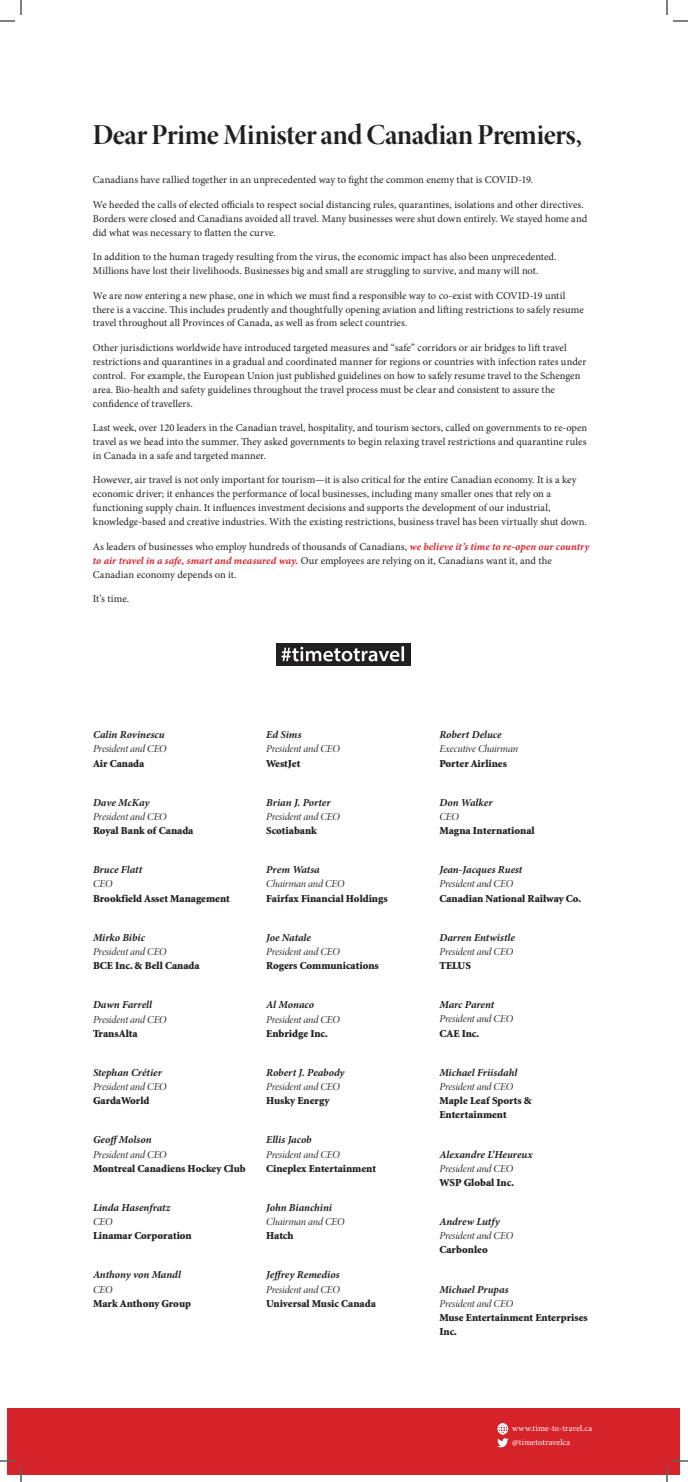
<style>
.page{position:relative;width:688px;height:1482px;background:#fff}
.page>*{position:absolute;margin:0;border:0;box-sizing:border-box;transform-origin:0 0}
.t1{font:29.1px "Minion Pro Bold Disp";letter-spacing:-.02em;color:#231f20}
.t2{font:900 10.7px/14.2px "Minion";color:#231f20}
.t3{font:10.7px "Minion Pro It Disp";letter-spacing:-.01em;color:#231f20}
.t4{font:italic 700 10.7px "Minion Pro";letter-spacing:-.005em;color:#231f20}
.t5{font:10.5px/14px "Minion Pro";letter-spacing:.005em;color:#231f20}
.t6{font:8.7px/14px "Minion Pro";letter-spacing:.015em;color:#fff}
.s1{font-weight:700;font-style:italic;color:#d6232a}
</style>
<div class="page">
<div style="left:8px;top:1408px;width:672px;height:66px;background:#d6232a"></div>
<div style="left:276px;top:644px;width:135px;height:22px;background:#231f20"></div>
<svg style="left:281px;top:646px;width:123px;height:15px"></svg>
<svg style="left:497px;top:1423px;width:11px;height:24px"></svg>
<svg style="left:0;top:0;width:22px;height:22px"></svg>
<svg style="left:0;top:1460px;width:22px;height:22px"></svg>
<svg style="left:666px;top:0;width:22px;height:22px"></svg>
<svg style="left:666px;top:1460px;width:22px;height:22px"></svg>
<h1 class="t1" style="left:92px;top:116px;width:491px">Dear Prime Minister and Canadian Premiers,</h1>
<p class="t5" style="left:93px;top:173px;width:442px">Canadians have rallied together in an unprecedented way to fight the common enemy that is COVID-19.</p>
<p class="t5" style="left:93px;top:198px;width:496px">We heeded the calls of elected officials to respect social distancing rules, quarantines, isolations and other directives.<br>Borders were closed and Canadians avoided all travel. Many businesses were shut down entirely. We stayed home and did what was necessary to flatten the curve.</p>
<p class="t5" style="left:93px;top:250px;width:465px">In addition to the human tragedy resulting from the virus, the economic impact has also been unprecedented.<br>Millions have lost their livelihoods. Businesses big and small are struggling to survive, and many will not.</p>
<p class="t5" style="left:93px;top:288px;width:492px">We are now entering a new phase, one in which we must find a responsible way to co-exist with COVID-19 until there is a vaccine. This includes prudently and thoughtfully opening aviation and lifting restrictions to safely resume travel throughout all Provinces of Canada, as well as from select countries.</p>
<p class="t5" style="left:93px;top:341px;width:495px">Other jurisdictions worldwide have introduced targeted measures and “safe” corridors or air bridges to lift travel restrictions and quarantines in a gradual and coordinated manner for regions or countries with infection rates under control. For example, the European Union just published guidelines on how to safely resume travel to the Schengen area. Bio-health and safety guidelines throughout the travel process must be clear and consistent to assure the confidence of travellers.</p>
<p class="t5" style="left:93px;top:421px;width:496px;text-align:justify">Last week, over 120 leaders in the Canadian travel, hospitality, and tourism sectors, called on governments to re-open travel as we head into the summer. They asked governments to begin relaxing travel restrictions and quarantine rules in Canada in a safe and targeted manner.</p>
<p class="t5" style="left:93px;top:473px;width:496px">However, air travel is not only important for tourism—it is also critical for the entire Canadian economy. It is a key economic driver; it enhances the performance of local businesses, including many smaller ones that rely on a functioning supply chain. It influences investment decisions and supports the development of our industrial, knowledge-based and creative industries. With the existing restrictions, business travel has been virtually shut down.</p>
<p class="t5" style="left:93px;top:539px;width:498px">As leaders of businesses who employ hundreds of thousands of Canadians, <span class="s1">we believe it’s time to re-open our country to air travel in a safe, smart and measured way.</span> Our employees are relying on it, Canadians want it, and the<br>Canadian economy depends on it.</p>
<p class="t5" style="left:93px;top:592px;width:38px">It’s time.</p>
<p class="t4" style="left:93px;top:727px;width:73px">Calin Rovinescu</p>
<p class="t3" style="left:93px;top:742px;width:75px">President and CEO</p>
<p class="t2" style="left:93px;top:756px;width:53px">Air Canada</p>
<p class="t4" style="left:93px;top:795px;width:58px">Dave McKay</p>
<p class="t3" style="left:93px;top:810px;width:75px">President and CEO</p>
<p class="t2" style="left:93px;top:824px;width:102px">Royal Bank of Canada</p>
<p class="t4" style="left:93px;top:862px;width:51px">Bruce Flatt</p>
<p class="t3" style="left:93px;top:877px;width:21px">CEO</p>
<p class="t2" style="left:93px;top:892px;width:138px">Brookfield Asset Management</p>
<p class="t4" style="left:93px;top:930px;width:53px">Mirko Bibic</p>
<p class="t3" style="left:93px;top:945px;width:75px">President and CEO</p>
<p class="t2" style="left:93px;top:959px;width:108px">BCE Inc. &amp; Bell Canada</p>
<p class="t4" style="left:93px;top:997px;width:61px">Dawn Farrell</p>
<p class="t3" style="left:93px;top:1012px;width:75px">President and CEO</p>
<p class="t2" style="left:93px;top:1027px;width:46px">TransAlta</p>
<p class="t4" style="left:93px;top:1065px;width:71px">Stephan Crétier</p>
<p class="t3" style="left:93px;top:1080px;width:75px">President and CEO</p>
<p class="t2" style="left:93px;top:1094px;width:58px">GardaWorld</p>
<p class="t4" style="left:93px;top:1132px;width:60px">Geoff Molson</p>
<p class="t3" style="left:93px;top:1148px;width:75px">President and CEO</p>
<p class="t2" style="left:93px;top:1162px;width:154px">Montreal Canadiens Hockey Club</p>
<p class="t4" style="left:93px;top:1200px;width:79px">Linda Hasenfratz</p>
<p class="t3" style="left:93px;top:1215px;width:21px">CEO</p>
<p class="t2" style="left:93px;top:1229px;width:100px">Linamar Corporation</p>
<p class="t4" style="left:93px;top:1267px;width:89px">Anthony von Mandl</p>
<p class="t3" style="left:93px;top:1283px;width:21px">CEO</p>
<p class="t2" style="left:93px;top:1297px;width:100px">Mark Anthony Group</p>
<p class="t4" style="left:266px;top:727px;width:37px">Ed Sims</p>
<p class="t3" style="left:266px;top:742px;width:75px">President and CEO</p>
<p class="t2" style="left:266px;top:756px;width:36px">WestJet</p>
<p class="t4" style="left:266px;top:795px;width:66px">Brian J. Porter</p>
<p class="t3" style="left:266px;top:810px;width:75px">President and CEO</p>
<p class="t2" style="left:266px;top:824px;width:52px">Scotiabank</p>
<p class="t4" style="left:266px;top:862px;width:55px">Prem Watsa</p>
<p class="t3" style="left:266px;top:877px;width:80px">Chairman and CEO</p>
<p class="t2" style="left:266px;top:891px;width:123px">Fairfax Financial Holdings</p>
<p class="t4" style="left:266px;top:930px;width:46px">Joe Natale</p>
<p class="t3" style="left:266px;top:945px;width:75px">President and CEO</p>
<p class="t2" style="left:266px;top:959px;width:114px">Rogers Communications</p>
<p class="t4" style="left:266px;top:997px;width:49px">Al Monaco</p>
<p class="t3" style="left:266px;top:1012px;width:75px">President and CEO</p>
<p class="t2" style="left:266px;top:1027px;width:63px">Enbridge Inc.</p>
<p class="t4" style="left:266px;top:1065px;width:80px">Robert J. Peabody</p>
<p class="t3" style="left:266px;top:1080px;width:75px">President and CEO</p>
<p class="t2" style="left:266px;top:1094px;width:65px">Husky Energy</p>
<p class="t4" style="left:266px;top:1132px;width:47px">Ellis Jacob</p>
<p class="t3" style="left:266px;top:1147px;width:75px">President and CEO</p>
<p class="t2" style="left:266px;top:1162px;width:111px">Cineplex Entertainment</p>
<p class="t4" style="left:266px;top:1200px;width:67px">John Bianchini</p>
<p class="t3" style="left:266px;top:1215px;width:80px">Chairman and CEO</p>
<p class="t2" style="left:266px;top:1229px;width:29px">Hatch</p>
<p class="t4" style="left:266px;top:1267px;width:75px">Jeffrey Remedios</p>
<p class="t3" style="left:266px;top:1283px;width:75px">President and CEO</p>
<p class="t2" style="left:266px;top:1297px;width:111px">Universal Music Canada</p>
<p class="t4" style="left:439px;top:727px;width:64px">Robert Deluce</p>
<p class="t3" style="left:439px;top:742px;width:80px">Executive Chairman</p>
<p class="t2" style="left:439px;top:756px;width:69px">Porter Airlines</p>
<p class="t4" style="left:439px;top:795px;width:55px">Don Walker</p>
<p class="t3" style="left:439px;top:810px;width:21px">CEO</p>
<p class="t2" style="left:439px;top:824px;width:97px">Magna International</p>
<p class="t4" style="left:439px;top:862px;width:84px">Jean-Jacques Ruest</p>
<p class="t3" style="left:439px;top:877px;width:75px">President and CEO</p>
<p class="t2" style="left:439px;top:891px;width:143px">Canadian National Railway Co.</p>
<p class="t4" style="left:439px;top:930px;width:77px">Darren Entwistle</p>
<p class="t3" style="left:439px;top:945px;width:75px">President and CEO</p>
<p class="t2" style="left:439px;top:959px;width:33px">TELUS</p>
<p class="t4" style="left:439px;top:997px;width:56px">Marc Parent</p>
<p class="t3" style="left:439px;top:1012px;width:75px">President and CEO</p>
<p class="t2" style="left:439px;top:1026px;width:41px">CAE Inc.</p>
<p class="t4" style="left:439px;top:1065px;width:79px">Michael Friisdahl</p>
<p class="t3" style="left:439px;top:1080px;width:75px">President and CEO</p>
<p class="t2" style="left:439px;top:1094px;width:94px">Maple Leaf Sports &amp;<br>Entertainment</p>
<p class="t4" style="left:439px;top:1146px;width:95px">Alexandre L’Heureux</p>
<p class="t3" style="left:439px;top:1162px;width:75px">President and CEO</p>
<p class="t2" style="left:439px;top:1176px;width:76px">WSP Global Inc.</p>
<p class="t4" style="left:439px;top:1214px;width:62px">Andrew Lutfy</p>
<p class="t3" style="left:439px;top:1229px;width:75px">President and CEO</p>
<p class="t2" style="left:439px;top:1243px;width:50px">Carbonleo</p>
<p class="t4" style="left:439px;top:1282px;width:71px">Michael Prupas</p>
<p class="t3" style="left:439px;top:1297px;width:75px">President and CEO</p>
<p class="t2" style="left:439px;top:1311px;width:150px">Muse Entertainment Enterprises<br>Inc.</p>
<p class="t6" style="left:512px;top:1421px;width:82px">www.time-to-travel.ca @timetotravelca</p>
</div>
